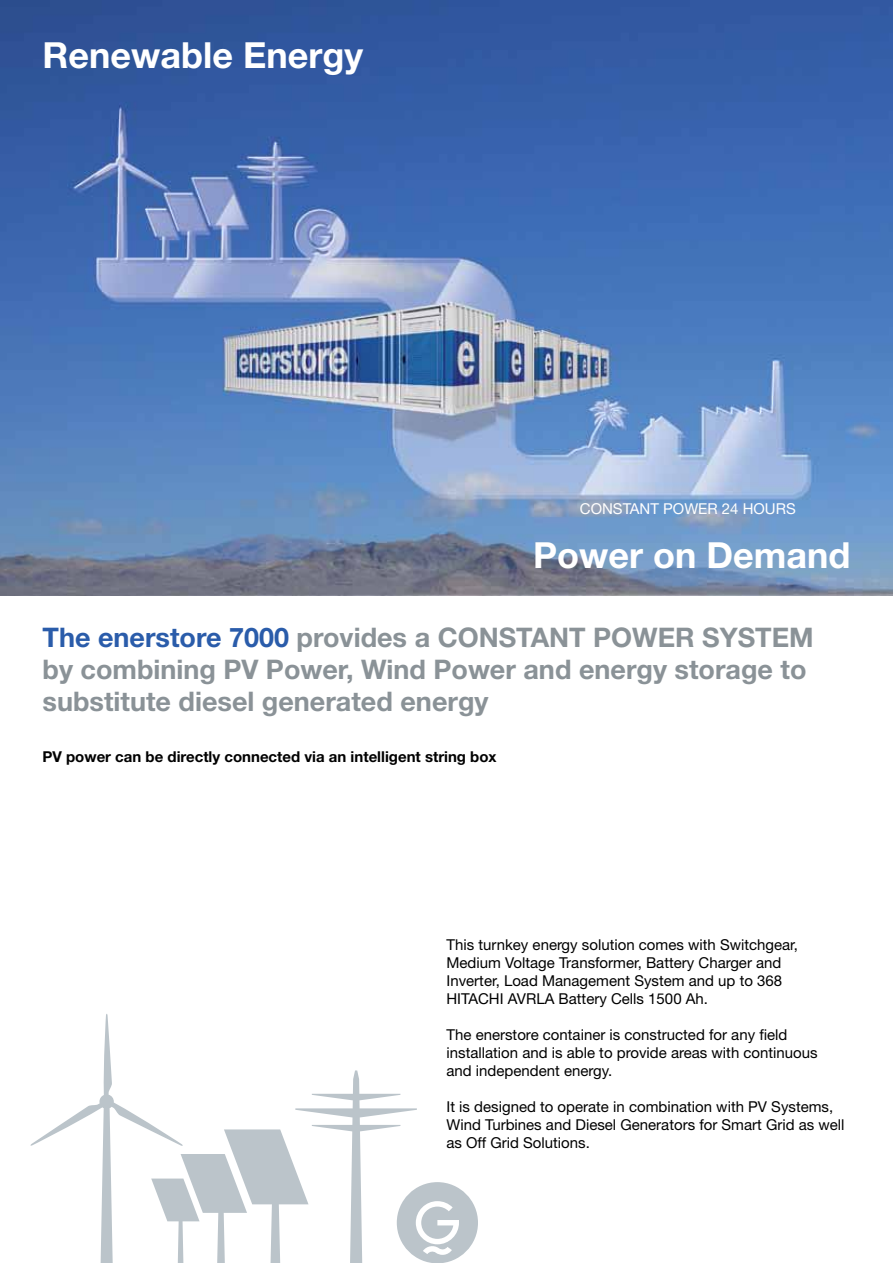
<style>
.page{position:relative;width:893px;height:1263px;background:#fff}
.page>*{position:absolute;margin:0;border:0;box-sizing:border-box;transform-origin:0 0}
.t1{font:700 36px "Helvetica Neue LT Std";color:#fff}
.t2{font:700 27px/32.4px "Helvetica Neue LT Std";color:#8a9297}
.t3{font:15px/18px "Helvetica Neue LT Std";color:#000}
.t4{font:700 15px "Helvetica Neue LT Std";color:#000}
.t5{font:15px "Helvetica Neue LT Std";color:#fff}
.s1{color:#2a5caa}
</style>
<div class="page">
<svg style="left:30px;top:1014px;width:448px;height:249px"></svg>
<img style="left:0;top:0;width:893px;height:595px">
<h1 class="t1" style="left:43px;top:33px;width:323px">Renewable Energy</h1>
<p class="t5" style="left:580px;top:500px;width:207px">Constant Power 24 Hours</p>
<h1 class="t1" style="left:533px;top:533px;width:319px">Power on Demand</h1>
<h2 class="t2" style="left:43px;top:620px;width:765px"><span class="s1">The enerstore 7000</span> provides a constant POWER System by combining PV Power, Wind Power and energy storage to substitute diesel generated energy</h2>
<p class="t4" style="left:43px;top:747px;width:456px">PV power can be directly connected via an intelligent string box</p>
<p class="t3" style="left:446px;top:936px;width:353px">This turnkey energy solution comes with Switchgear, Medium Voltage Transformer, Battery Charger and Inverter, Load Management System and up to 368<br>HITACHI AVRLA Battery Cells 1500 Ah.</p>
<p class="t3" style="left:446px;top:1026px;width:373px">The enerstore container is constructed for any field installation and is able to provide areas with continuous and independent energy.</p>
<p class="t3" style="left:446px;top:1098px;width:400px">It is designed to operate in combination with PV Systems,<br>Wind Turbines and Diesel Generators for Smart Grid as well as Off Grid Solutions.</p>
</div>
